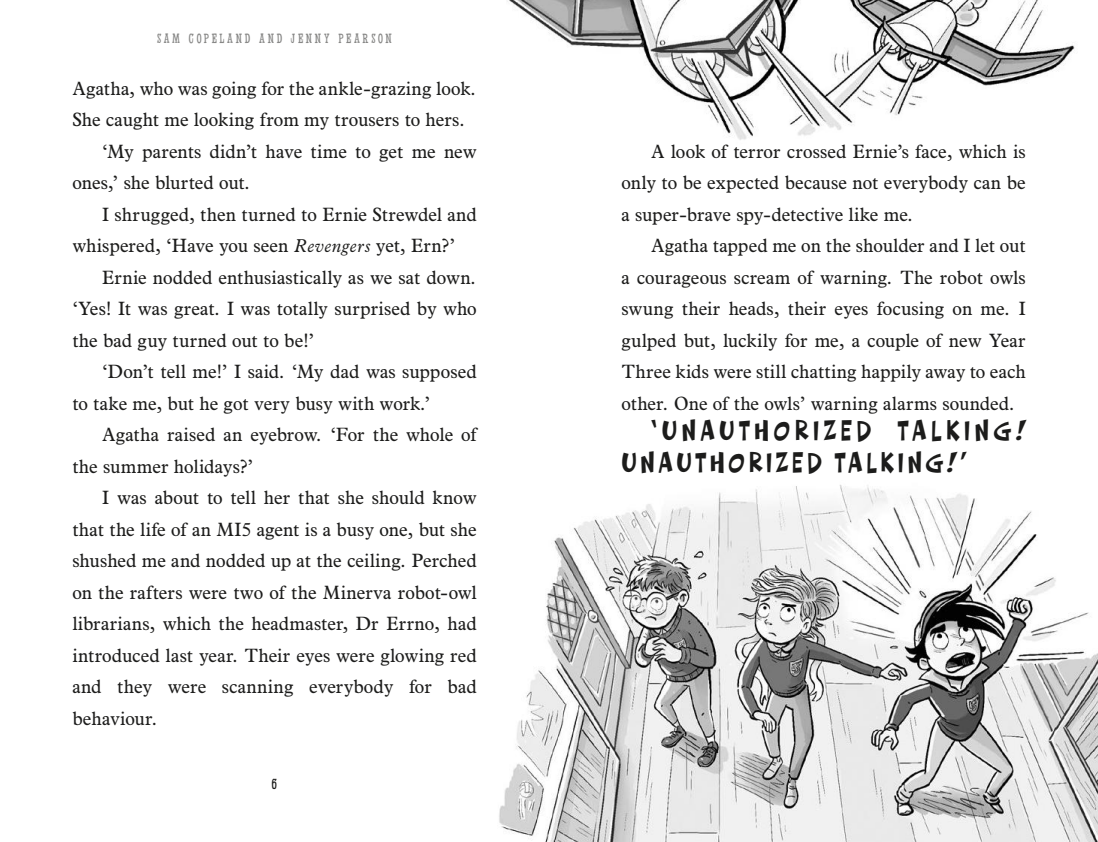
<style>
.page{position:relative;width:1098px;height:842px;background:#fff}
.page>*{position:absolute;margin:0;border:0;box-sizing:border-box;transform-origin:0 0}
.t1{font:27px/31.5px "CC High Jinkies";letter-spacing:.125em;color:#1c1c1b}
.t2{font:18.75px/31.5px "News Plantin MT Pro";letter-spacing:.01em;color:#1c1c1b;text-align:justify}
.t3{font:15px "Fleabitten";color:#1c1c1b}
.t4{font:13.5px "Fleabitten";letter-spacing:.2em;color:#878786}
.s1{font-style:italic}
</style>
<div class="page">
<img style="left:507px;top:0;width:568px;height:140px">
<img style="left:499px;top:485px;width:598px;height:357px">
<p class="t4" style="left:157px;top:31px;width:236px">SAM COPELAND AND JENNY PEARSON</p>
<p class="t2" style="left:72px;top:72px;width:405px">Agatha, who was going for the ankle-grazing look.</p>
<p class="t2" style="left:72px;top:103px;width:394px">She caught me looking from my trousers to hers.</p>
<p class="t2" style="left:102px;top:135px;width:376px">‘My parents didn’t have time to get me new</p>
<p class="t2" style="left:72px;top:166px;width:180px">ones,’ she blurted out.</p>
<p class="t2" style="left:102px;top:198px;width:376px">I shrugged, then turned to Ernie Strewdel and</p>
<p class="t2" style="left:72px;top:229px;width:384px">whispered, ‘Have you seen <span class="s1">Revengers</span> yet, Ern?’</p>
<p class="t2" style="left:102px;top:261px;width:376px">Ernie nodded enthusiastically as we sat down.</p>
<p class="t2" style="left:72px;top:292px;width:405px">‘Yes! It was great. I was totally surprised by who</p>
<p class="t2" style="left:72px;top:324px;width:243px">the bad guy turned out to be!’</p>
<p class="t2" style="left:102px;top:355px;width:376px">‘Don’t tell me!’ I said. ‘My dad was supposed</p>
<p class="t2" style="left:72px;top:387px;width:359px">to take me, but he got very busy with work.’</p>
<p class="t2" style="left:102px;top:418px;width:376px">Agatha raised an eyebrow. ‘For the whole of</p>
<p class="t2" style="left:72px;top:450px;width:182px">the summer holidays?’</p>
<p class="t2" style="left:102px;top:481px;width:376px">I was about to tell her that she should know</p>
<p class="t2" style="left:72px;top:513px;width:405px">that the life of an MI5 agent is a busy one, but she</p>
<p class="t2" style="left:72px;top:544px;width:405px">shushed me and nodded up at the ceiling. Perched</p>
<p class="t2" style="left:72px;top:576px;width:405px">on the rafters were two of the Minerva robot-owl</p>
<p class="t2" style="left:72px;top:607px;width:405px">librarians, which the headmaster, Dr Errno, had</p>
<p class="t2" style="left:72px;top:639px;width:405px">introduced last year. Their eyes were glowing red</p>
<p class="t2" style="left:72px;top:670px;width:405px">and they were scanning everybody for bad</p>
<p class="t2" style="left:72px;top:702px;width:87px">behaviour.</p>
<p class="t3" style="left:272px;top:775px;width:7px">6</p>
<p class="t2" style="left:621px;top:135px;width:405px;text-indent:30px">A look of terror crossed Ernie’s face, which is only to be expected because not everybody can be a super-brave spy-detective like me.</p>
<p class="t2" style="left:621px;top:229px;width:405px;text-indent:30px">Agatha tapped me on the shoulder and I let out a courageous scream of warning. The robot owls swung their heads, their eyes focusing on me. I gulped but, luckily for me, a couple of new Year Three kids were still chatting happily away to each other. One of the owls’ warning alarms sounded.</p>
<h1 class="t1" style="left:621px;top:414px;width:405px;text-indent:30px">‘UNAUTHORIZED TALKING!<br>UNAUTHORIZED TALKING!’</h1>
</div>
